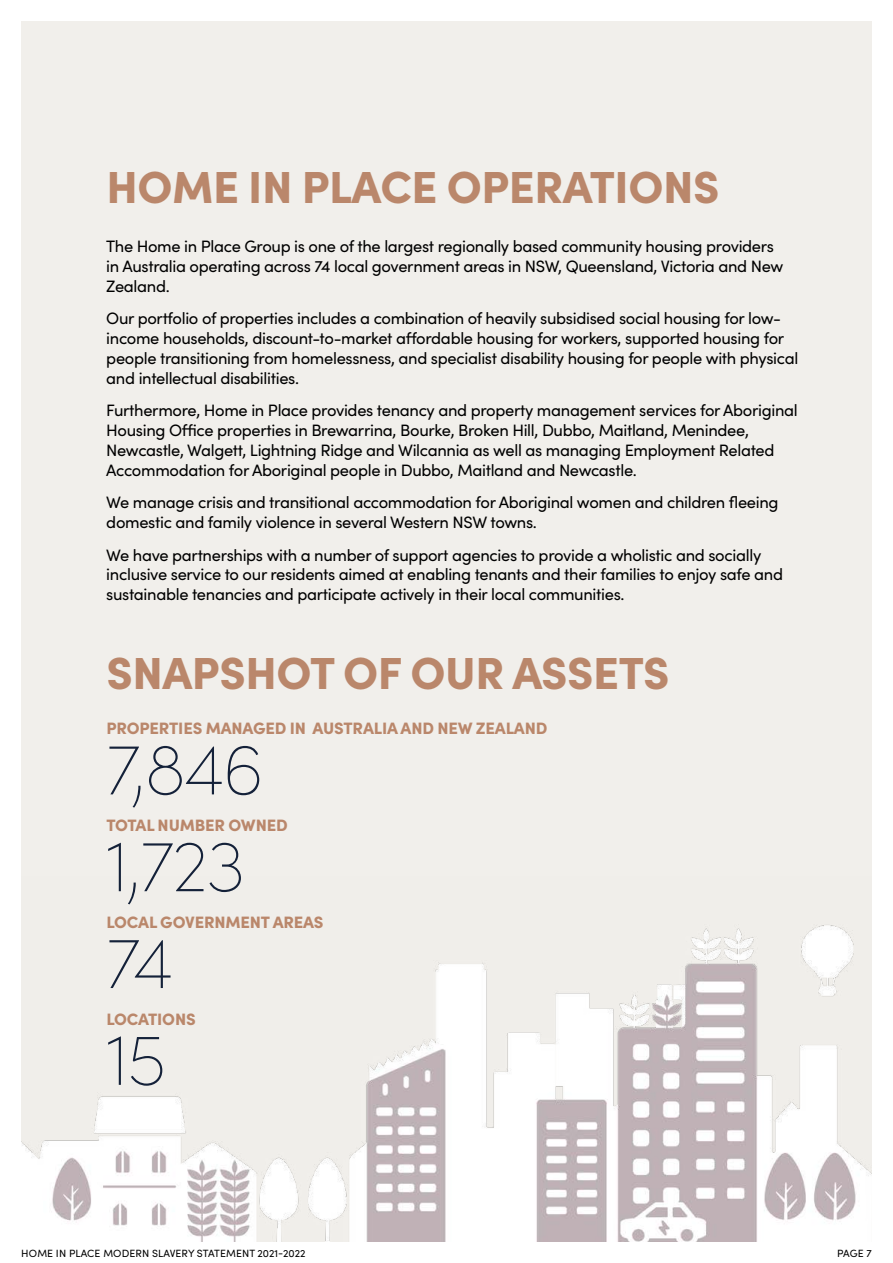
<style>
.page{position:relative;width:893px;height:1263px;background:#fff}
.page>*{position:absolute;margin:0;border:0;box-sizing:border-box;transform-origin:0 0}
.t1{font:200 72px "Sofia Pro";letter-spacing:-.02em;color:#142139}
.t2{font:900 45px "Sofia Pro";letter-spacing:-.01em;color:#ba876b}
.t3{font:16.5px/19.8px "Sofia Pro";letter-spacing:-.02em;color:#000}
.t4{font:900 16.5px "Sofia Pro";letter-spacing:-.01em;color:#ba876b}
.t5{font:10.5px "Sofia Pro";letter-spacing:.01em;color:#000}
</style>
<div class="page">
<div style="left:21px;top:21px;width:851px;height:1221px;background:#f1efeb"></div>
<img style="left:21px;top:925px;width:851px;height:317px">
<h2 class="t2" style="left:107px;top:151px;width:615px">HOME IN PLACE OPERATIONS</h2>
<p class="t3" style="left:106px;top:236px;width:678px">The Home in Place Group is one of the largest regionally based community housing providers in Australia operating across 74 local government areas in NSW, Queensland, Victoria and New<br>Zealand.</p>
<p class="t3" style="left:106px;top:308px;width:693px">Our portfolio of properties includes a combination of heavily subsidised social housing for low&shy;income households, discount-to-market affordable housing for workers, supported housing for people transitioning from homelessness, and specialist disability housing for people with physical and intellectual disabilities.</p>
<p class="t3" style="left:106px;top:400px;width:693px">Furthermore, Home in Place provides tenancy and property management services for Aboriginal Housing Office properties in Brewarrina, Bourke, Broken Hill, Dubbo, Maitland, Menindee, Newcastle, Walgett, Lightning Ridge and Wilcannia as well as managing Employment Related Accommodation for Aboriginal people in Dubbo, Maitland and Newcastle.</p>
<p class="t3" style="left:106px;top:492px;width:674px">We manage crisis and transitional accommodation for Aboriginal women and children fleeing domestic and family violence in several Western NSW towns.</p>
<p class="t3" style="left:106px;top:544px;width:678px">We have partnerships with a number of support agencies to provide a wholistic and socially inclusive service to our residents aimed at enabling tenants and their families to enjoy safe and sustainable tenancies and participate actively in their local communities.</p>
<h2 class="t2" style="left:107px;top:638px;width:565px">SNAPSHOT OF OUR ASSETS</h2>
<p class="t4" style="left:106px;top:716px;width:442px">PROPERTIES MANAGED IN AUSTRALIA AND NEW ZEALAND</p>
<h1 class="t1" style="left:106px;top:718px;width:159px">7,846</h1>
<p class="t4" style="left:106px;top:812px;width:183px">TOTAL NUMBER OWNED</p>
<h1 class="t1" style="left:106px;top:814px;width:140px">1,723</h1>
<p class="t4" style="left:106px;top:909px;width:219px">LOCAL GOVERNMENT AREAS</p>
<h1 class="t1" style="left:106px;top:911px;width:68px">74</h1>
<p class="t4" style="left:106px;top:1006px;width:91px">LOCATIONS</p>
<h1 class="t1" style="left:106px;top:1008px;width:61px">15</h1>
<p class="t5" style="left:21px;top:1245px;width:286px">HOME IN PLACE MODERN SLAVERY STATEMENT 2021-2022</p>
<p class="t5" style="left:837px;top:1245px;width:36px">PAGE 7</p>
</div>
